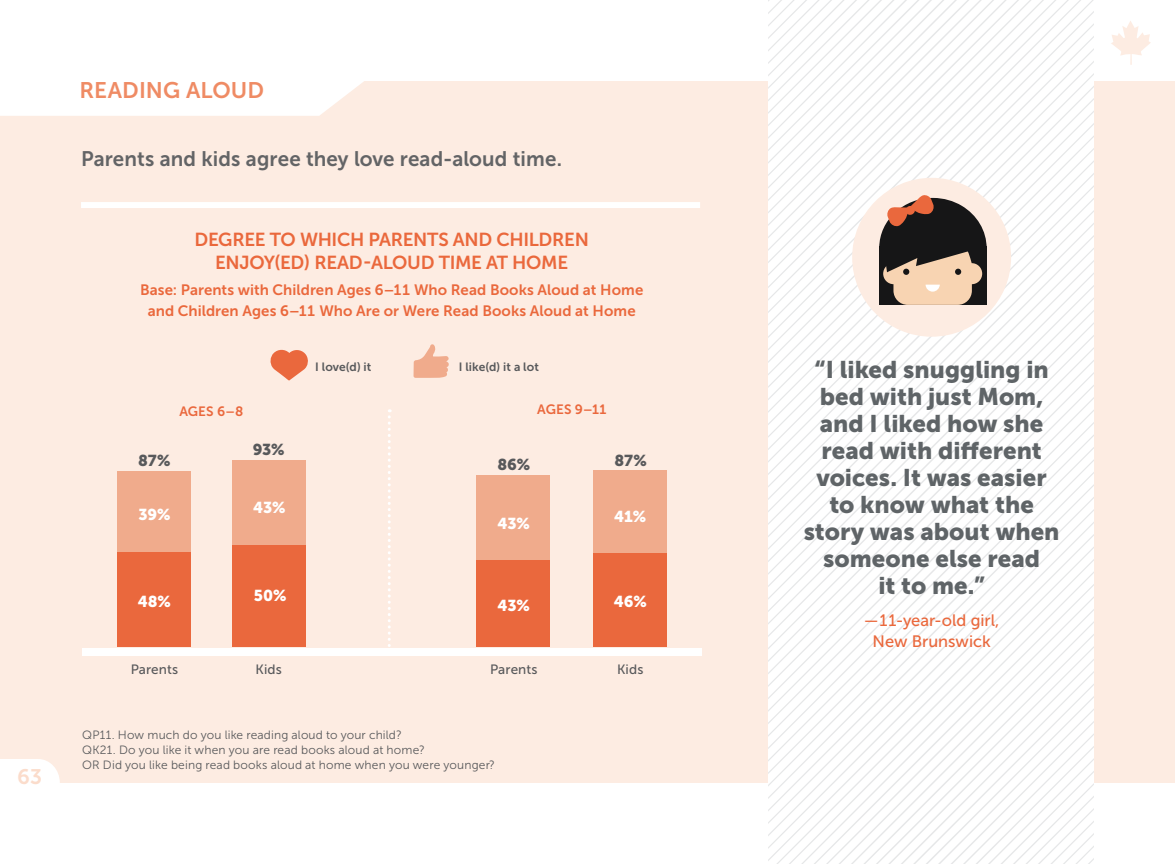
<style>
.page{position:relative;width:1175px;height:864px;background:#fff}
.page>*{position:absolute;margin:0;border:0;box-sizing:border-box;transform-origin:0 0}
.t1{font:24px/27px "Museo Sans 900";color:#5f6467;text-align:center}
.t2{font:22.5px "Museo Sans 700";letter-spacing:.005em;color:#ef8b64}
.t3{font:21px "Museo Sans 700";letter-spacing:.005em;color:#636466}
.t4{font:21px "Museo Sans 700";color:#fbdccb}
.t5{font:18.75px/22.5px "Museo Sans 700";letter-spacing:-.02em;color:#ea683c;text-align:center}
.t6{font:16.5px/21px "Museo Sans 500";color:#ea683c;text-align:center}
.t7{font:15.75px "Museo Sans 900";letter-spacing:-.01em;color:#fff}
.t8{font:15.75px "Museo Sans 900";letter-spacing:-.01em;color:#58595b}
.t9{font:15px/21px "Museo Sans 700";letter-spacing:.005em;color:#ea683c;text-align:center}
.t10{font:13.5px "Museo Sans 500";letter-spacing:.01em;color:#58595b}
.t11{font:13.5px "Museo Sans 700";letter-spacing:.015em;color:#ea683d}
.t12{font:13.5px "Museo Sans 900";color:#000}
.t13{font:12px/15px "Museo Sans 300";letter-spacing:.015em;color:#58595b}
.t14{font:12px "Museo Sans 700";letter-spacing:.005em;color:#58595b}
</style>
<div class="page">
<div style="left:0;top:81px;width:1174px;height:702px;background:#fdece2"></div>
<svg style="left:1111px;top:21px;width:39px;height:44px"></svg>
<div style="left:81px;top:202px;width:619px;height:6px;background:#fff"></div>
<svg style="left:768px;top:310px;width:326px;height:12px;fill:#fff"></svg>
<svg style="left:768px;top:322px;width:326px;height:13px;fill:#fff"></svg>
<svg style="left:768px;top:335px;width:326px;height:12px;fill:#fff"></svg>
<svg style="left:768px;top:347px;width:326px;height:13px;fill:#fff"></svg>
<svg style="left:768px;top:360px;width:326px;height:12px;fill:#fff"></svg>
<svg style="left:768px;top:372px;width:326px;height:12px;fill:#fff"></svg>
<svg style="left:768px;top:384px;width:326px;height:13px;fill:#fff"></svg>
<svg style="left:768px;top:397px;width:326px;height:12px;fill:#fff"></svg>
<svg style="left:768px;top:409px;width:326px;height:13px;fill:#fff"></svg>
<svg style="left:768px;top:422px;width:326px;height:12px;fill:#fff"></svg>
<svg style="left:768px;top:434px;width:326px;height:13px;fill:#fff"></svg>
<svg style="left:768px;top:447px;width:326px;height:12px;fill:#fff"></svg>
<svg style="left:768px;top:459px;width:326px;height:13px;fill:#fff"></svg>
<svg style="left:768px;top:472px;width:326px;height:12px;fill:#fff"></svg>
<svg style="left:768px;top:484px;width:326px;height:13px;fill:#fff"></svg>
<svg style="left:768px;top:497px;width:326px;height:12px;fill:#fff"></svg>
<svg style="left:768px;top:509px;width:326px;height:12px;fill:#fff"></svg>
<svg style="left:768px;top:521px;width:326px;height:8px;fill:#fff"></svg>
<svg style="left:768px;top:529px;width:326px;height:13px;fill:#fff"></svg>
<svg style="left:768px;top:542px;width:326px;height:12px;fill:#fff"></svg>
<svg style="left:768px;top:554px;width:326px;height:12px;fill:#fff"></svg>
<svg style="left:768px;top:566px;width:326px;height:13px;fill:#fff"></svg>
<svg style="left:768px;top:579px;width:326px;height:12px;fill:#fff"></svg>
<svg style="left:768px;top:591px;width:326px;height:13px;fill:#fff"></svg>
<svg style="left:768px;top:604px;width:326px;height:12px;fill:#fff"></svg>
<svg style="left:768px;top:616px;width:326px;height:13px;fill:#fff"></svg>
<svg style="left:768px;top:629px;width:326px;height:12px;fill:#fff"></svg>
<svg style="left:768px;top:641px;width:326px;height:13px;fill:#fff"></svg>
<svg style="left:768px;top:654px;width:326px;height:12px;fill:#fff"></svg>
<svg style="left:768px;top:666px;width:326px;height:5px;fill:#fff"></svg>
<svg style="left:768px;top:671px;width:326px;height:193px"></svg>
<div style="left:852px;top:178px;width:159px;height:159px;background:#fdece2;border-radius:50%"></div>
<svg style="left:768px;top:0;width:326px;height:305px"></svg>
<svg style="left:413px;top:344px;width:36px;height:34px"></svg>
<svg style="left:270px;top:349px;width:38px;height:32px"></svg>
<div style="left:232px;top:460px;width:74px;height:87px;background:#f0ab8c"></div>
<div style="left:117px;top:471px;width:74px;height:82px;background:#f0ab8c"></div>
<div style="left:593px;top:471px;width:73px;height:83px;background:#f0ab8c"></div>
<div style="left:476px;top:475px;width:74px;height:86px;background:#f0ab8c"></div>
<div style="left:232px;top:546px;width:74px;height:101px;background:#ea683d"></div>
<div style="left:117px;top:553px;width:74px;height:94px;background:#ea683d"></div>
<div style="left:593px;top:553px;width:73px;height:94px;background:#ea683d"></div>
<div style="left:476px;top:560px;width:74px;height:87px;background:#ea683d"></div>
<div style="left:82px;top:648px;width:619px;height:8px;background:#fff"></div>
<svg style="left:388px;top:409px;width:3px;height:238px"></svg>
<svg style="left:0;top:759px;width:60px;height:24px"></svg>
<div style="left:0;top:81px;width:364px;height:35px;background:#fff"></div>
<h3 class="t4" style="left:18px;top:765px;width:26px">63</h3>
<h2 class="t2" style="left:80px;top:77px;width:186px">READING ALOUD</h2>
<h3 class="t3" style="left:81px;top:147px;width:482px">Parents and kids agree they love read-aloud time.</h3>
<h3 class="t5" style="left:194px;top:229px;width:396px">DEGREE TO WHICH PARENTS AND CHILDREN<br>ENJOY(ED) READ-ALOUD TIME AT HOME</h3>
<p class="t9" style="left:140px;top:280px;width:505px">Base: Parents with Children Ages 6–11 Who Read Books Aloud at Home and Children Ages 6–11 Who Are or Were Read Books Aloud at Home</p>
<p class="t14" style="left:315px;top:360px;width:58px">I love(d) it</p>
<p class="t14" style="left:459px;top:360px;width:82px">I like(d) it a lot</p>
<p class="t11" style="left:179px;top:404px;width:66px">AGES 6–8</p>
<p class="t11" style="left:537px;top:402px;width:70px">AGES 9–11</p>
<h3 class="t8" style="left:253px;top:441px;width:33px">93%</h3>
<h3 class="t8" style="left:138px;top:451px;width:34px">87%</h3>
<h3 class="t8" style="left:497px;top:456px;width:34px">86%</h3>
<h3 class="t8" style="left:614px;top:451px;width:34px">87%</h3>
<h3 class="t7" style="left:138px;top:506px;width:34px">39%</h3>
<h3 class="t7" style="left:253px;top:498px;width:34px">43%</h3>
<h3 class="t7" style="left:497px;top:515px;width:34px">43%</h3>
<h3 class="t7" style="left:614px;top:507px;width:34px">41%</h3>
<h3 class="t7" style="left:254px;top:586px;width:34px">50%</h3>
<h3 class="t7" style="left:138px;top:592px;width:35px">48%</h3>
<h3 class="t7" style="left:614px;top:592px;width:34px">46%</h3>
<h3 class="t7" style="left:497px;top:597px;width:34px">43%</h3>
<p class="t10" style="left:131px;top:662px;width:49px">Parents</p>
<p class="t10" style="left:255px;top:662px;width:28px">Kids</p>
<p class="t10" style="left:490px;top:662px;width:49px">Parents</p>
<p class="t10" style="left:617px;top:662px;width:28px">Kids</p>
<p class="t13" style="left:82px;top:728px;width:414px">QP11. How much do you like reading aloud to your child?<br>QK21. Do you like it when you are read books aloud at home?<br>OR Did you like being read books aloud at home when you were younger?</p>
<p class="t12" style="left:1022px;top:352px;width:19px">A9</p>
<h1 class="t1" style="left:803px;top:356px;width:257px">“I liked snuggling in bed with just Mom, and I liked how she read with different voices. It was easier to know what the story was about when someone else read<br>it to me.”</h1>
<h3 class="t6" style="left:863px;top:610px;width:137px">— 11-year-old girl,<br>New Brunswick</h3>
</div>
